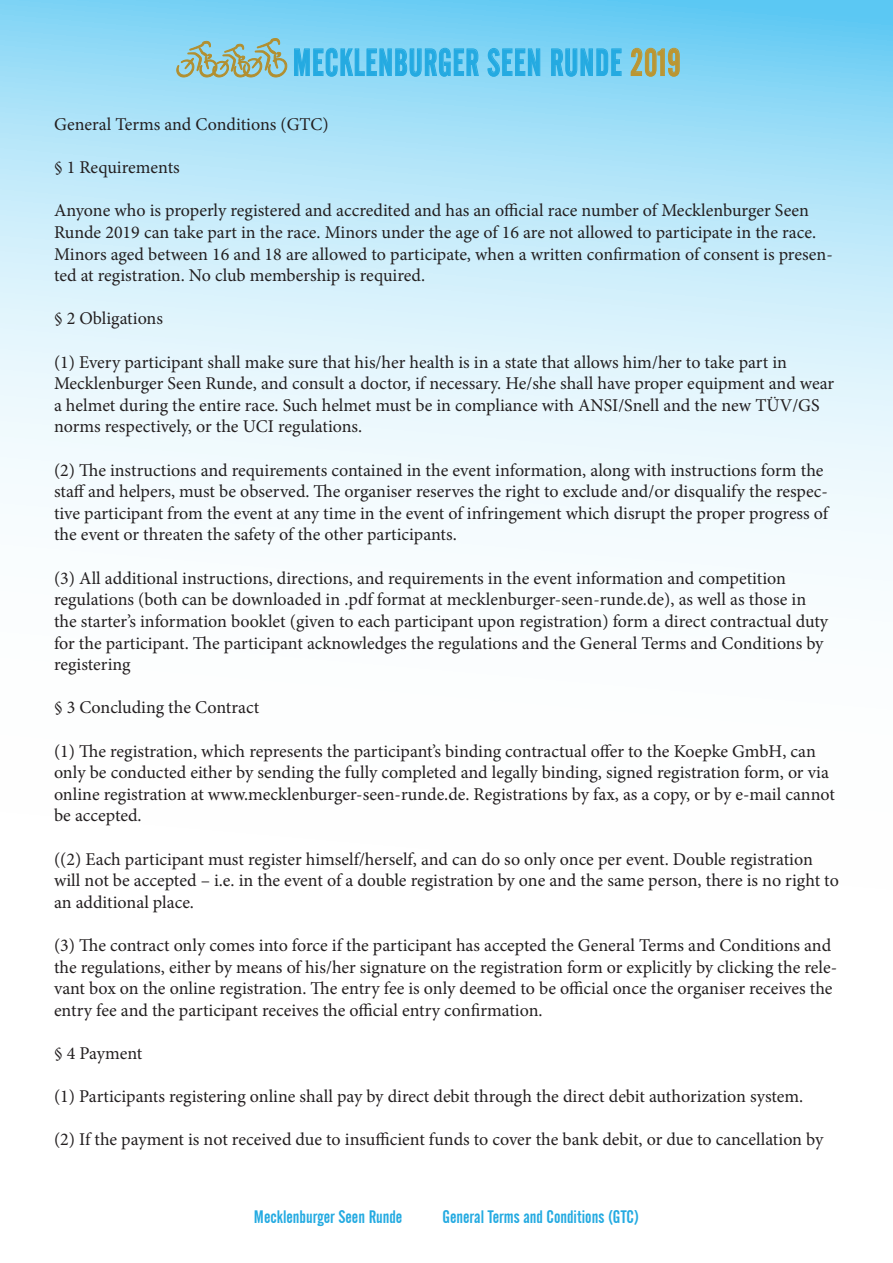
<style>
.page{position:relative;width:893px;height:1263px;background:#fff}
.page>*{position:absolute;margin:0;border:0;box-sizing:border-box;transform-origin:0 0}
.t1{font:37.8px "Alternate Gothic No 2 BT";letter-spacing:.025em;color:#24aae1;scale:.87 1}
.t2{font:18px/21.6px "Minion Pro";color:#231f20}
.t3{font:18px "Alternate Gothic No 2 BT";color:#24aae1}
.s1{color:#bb9632}
</style>
<div class="page">
<svg style="left:0;top:0;width:893px;height:561px"></svg>
<svg style="left:487px;top:38px;width:53px;height:44px"></svg>
<svg style="left:551px;top:38px;width:71px;height:44px"></svg>
<svg style="left:631px;top:48px;width:49px;height:29px"></svg>
<svg style="left:176px;top:38px;width:303px;height:44px"></svg>
<h1 class="t1" style="left:293px;top:41px;width:447px">MECKLENBURGER SEEN RUNDE <span class="s1">2019</span></h1>
<p class="t2" style="left:54px;top:114px;width:276px">General Terms and Conditions (GTC)</p>
<p class="t2" style="left:54px;top:157px;width:127px">§ 1 Requirements</p>
<p class="t2" style="left:54px;top:200px;width:780px">Anyone who is properly registered and accredited and has an official race number of Mecklenburger Seen Runde 2019 can take part in the race. Minors under the age of 16 are not allowed to participate in the race.<br>Minors aged between 16 and 18 are allowed to participate, when a written confirmation of consent is presen&shy;ted at registration. No club membership is required.</p>
<p class="t2" style="left:54px;top:308px;width:110px">§ 2 Obligations</p>
<p class="t2" style="left:54px;top:351px;width:782px">(1) Every participant shall make sure that his/her health is in a state that allows him/her to take part in Mecklenburger Seen Runde, and consult a doctor, if necessary. He/she shall have proper equipment and wear a helmet during the entire race. Such helmet must be in compliance with ANSI/Snell and the new TÜV/GS norms respectively, or the UCI regulations.</p>
<p class="t2" style="left:54px;top:459px;width:776px">(2) The instructions and requirements contained in the event information, along with instructions form the staff and helpers, must be observed. The organiser reserves the right to exclude and/or disqualify the respec&shy;tive participant from the event at any time in the event of infringement which disrupt the proper progress of the event or threaten the safety of the other participants.</p>
<p class="t2" style="left:54px;top:567px;width:776px">(3) All additional instructions, directions, and requirements in the event information and competition regulations (both can be downloaded in .pdf format at mecklenburger-seen-runde.de), as well as those in the starter’s information booklet (given to each participant upon registration) form a direct contractual duty for the participant. The participant acknowledges the regulations and the General Terms and Conditions by registering</p>
<p class="t2" style="left:54px;top:697px;width:207px">§ 3 Concluding the Contract</p>
<p class="t2" style="left:54px;top:740px;width:782px">(1) The registration, which represents the participant’s binding contractual offer to the Koepke GmbH, can only be conducted either by sending the fully completed and legally binding, signed registration form, or via online registration at www.mecklenburger-seen-runde.de. Registrations by fax, as a copy, or by e-mail cannot be accepted.</p>
<p class="t2" style="left:54px;top:848px;width:786px">((2) Each participant must register himself/herself, and can do so only once per event. Double registration will not be accepted – i.e. in the event of a double registration by one and the same person, there is no right to an additional place.</p>
<p class="t2" style="left:54px;top:934px;width:785px">(3) The contract only comes into force if the participant has accepted the General Terms and Conditions and the regulations, either by means of his/her signature on the registration form or explicitly by clicking the rele&shy;vant box on the online registration. The entry fee is only deemed to be official once the organiser receives the entry fee and the participant receives the official entry confirmation.</p>
<p class="t2" style="left:54px;top:1042px;width:90px">§ 4 Payment</p>
<p class="t2" style="left:54px;top:1086px;width:751px">(1) Participants registering online shall pay by direct debit through the direct debit authorization system.</p>
<p class="t2" style="left:54px;top:1129px;width:771px">(2) If the payment is not received due to insufficient funds to cover the bank debit, or due to cancellation by</p>
<p class="t3" style="left:254px;top:1206px;width:150px">Mecklenburger Seen Runde</p>
<p class="t3" style="left:443px;top:1206px;width:198px">General Terms and Conditions (GTC)</p>
</div>
